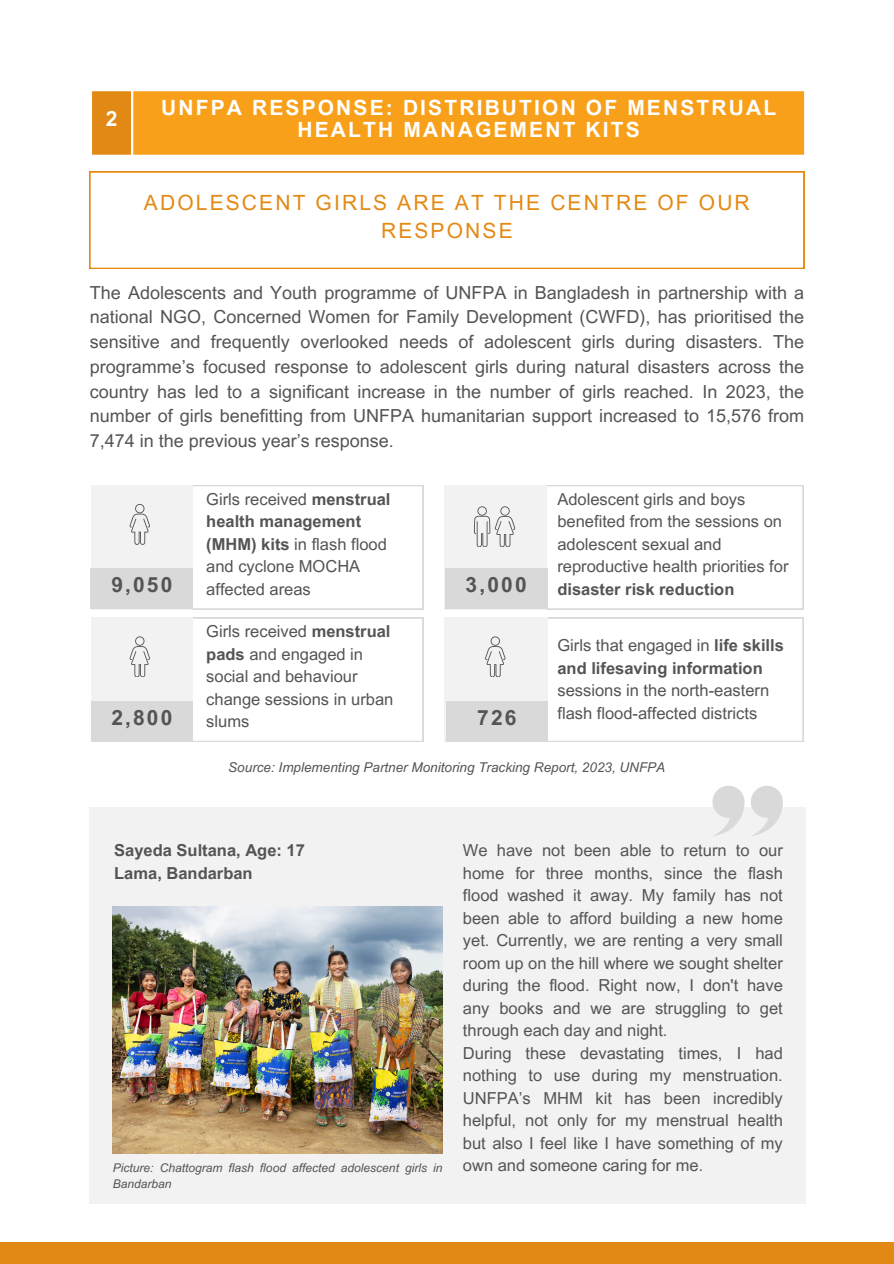
<style>
.page{position:relative;width:894px;height:1264px;background:#fff}
.page>*{position:absolute;margin:0;border:0;box-sizing:border-box;transform-origin:0 0}
.t1{font:700 21px/22.5px "Arial MT Pro";letter-spacing:.1em;color:#fff;text-align:center}
.t2{font:21px/28.2px "Arial MT Pro";letter-spacing:.1em;color:#e38a15;text-align:center}
.t3{font:700 21px "Arial MT Pro";letter-spacing:.1em;color:#545454}
.t4{font:18px/24.8px "Arial MT Pro";color:#545454;text-align:justify}
.t5{font:16.5px/22.5px "Arial MT Pro";color:#545454}
.t6{font:700 16.5px/22.5px "Arial MT Pro";color:#545454}
.t7{font:italic 13.5px "Arial MT Pro";color:#545454}
.t8{font:italic 12px/16px "Arial MT Pro";color:#545454}
.s1{font-weight:700}
</style>
<div class="page">
<svg style="left:89px;top:172px;width:715px;height:96px"></svg>
<svg style="left:193px;top:485px;width:230px;height:124px"></svg>
<div style="left:91px;top:485px;width:102px;height:124px;background:#f2f2f2"></div>
<div style="left:91px;top:568px;width:102px;height:41px;background:#d9d9d9"></div>
<svg style="left:193px;top:617px;width:230px;height:124px"></svg>
<svg style="left:547px;top:485px;width:256px;height:124px"></svg>
<svg style="left:548px;top:617px;width:255px;height:124px"></svg>
<svg style="left:129px;top:504px;width:21px;height:40px"></svg>
<div style="left:89px;top:806px;width:716px;height:397px;background:#f2f2f2"></div>
<div style="left:91px;top:617px;width:102px;height:125px;background:#f2f2f2"></div>
<div style="left:444px;top:485px;width:103px;height:124px;background:#f2f2f2"></div>
<div style="left:445px;top:568px;width:102px;height:41px;background:#d9d9d9"></div>
<div style="left:91px;top:701px;width:102px;height:41px;background:#d9d9d9"></div>
<div style="left:444px;top:617px;width:104px;height:125px;background:#f2f2f2"></div>
<div style="left:446px;top:701px;width:102px;height:41px;background:#d9d9d9"></div>
<svg style="left:474px;top:506px;width:41px;height:41px"></svg>
<svg style="left:129px;top:636px;width:21px;height:41px"></svg>
<svg style="left:485px;top:636px;width:20px;height:41px"></svg>
<div style="left:0;top:1242px;width:893px;height:21px;background:#e28915"></div>
<svg style="left:92px;top:91px;width:713px;height:64px;background:#f79f1d"></svg>
<img style="left:113px;top:906px;width:329px;height:246px">
<svg style="left:711px;top:785px;width:71px;height:51px"></svg>
<h4 class="t1" style="left:106px;top:110px;width:13px">2</h4>
<h2 class="t1" style="left:161px;top:99px;width:616px">UNFPA RESPONSE: DISTRIBUTION OF MENSTRUAL<br>HEALTH MANAGEMENT KITS</h2>
<p class="t2" style="left:144px;top:191px;width:607px">ADOLESCENT GIRLS ARE AT THE CENTRE OF OUR<br>RESPONSE</p>
<h1 class="t4" style="left:90px;top:282px;width:715px">The Adolescents and Youth programme of UNFPA in Bangladesh in partnership with a national NGO, Concerned Women for Family Development (CWFD), has prioritised the sensitive and frequently overlooked needs of adolescent girls during disasters. The programme’s focused response to adolescent girls during natural disasters across the country has led to a significant increase in the number of girls reached. In 2023, the number of girls benefitting from UNFPA humanitarian support increased to 15,576 from 7,474 in the previous year’s response.</h1>
<p class="t5" style="left:206px;top:489px;width:186px">Girls received <span class="s1">menstrual health management (MHM) kits</span> in flash flood and cyclone MOCHA affected areas</p>
<h1 class="t5" style="left:206px;top:622px;width:188px">Girls received <span class="s1">menstrual pads</span> and engaged in social and behaviour change sessions in urban slums</h1>
<h1 class="t3" style="left:111px;top:577px;width:63px">9,050</h1>
<h4 class="t3" style="left:465px;top:577px;width:63px">3,000</h4>
<p class="t3" style="left:111px;top:709px;width:63px">2,800</p>
<h1 class="t3" style="left:477px;top:709px;width:41px">726</h1>
<h4 class="t5" style="left:557px;top:489px;width:232px">Adolescent girls and boys benefited from the sessions on adolescent sexual and reproductive health priorities for <span class="s1">disaster risk reduction</span></h4>
<h5 class="t5" style="left:557px;top:636px;width:228px">Girls that engaged in <span class="s1">life skills and lifesaving information </span>sessions in the north-eastern flash flood-affected districts</h5>
<h1 class="t7" style="left:228px;top:762px;width:438px">Source: Implementing Partner Monitoring Tracking Report, 2023, UNFPA</h1>
<p class="t6" style="left:114px;top:841px;width:192px">Sayeda Sultana, Age: 17<br>Lama, Bandarban</p>
<h4 class="t8" style="left:113px;top:1160px;width:331px">Picture: Chattogram flash flood affected adolescent girls in<br>Bandarban</h4>
<h4 class="t5" style="left:463px;top:841px;width:321px">We have not been able to return to our home for three months, since the flash flood washed it away. My family has not been able to afford building a new home yet. Currently, we are renting a very small room up on the hill where we sought shelter during the flood. Right now, I don't have any books and we are struggling to get through each day and night.<br>During these devastating times, I had nothing to use during my menstruation.<br>UNFPA’s MHM kit has been incredibly helpful, not only for my menstrual health but also I feel like I have something of my own and someone caring for me.</h4>
</div>
